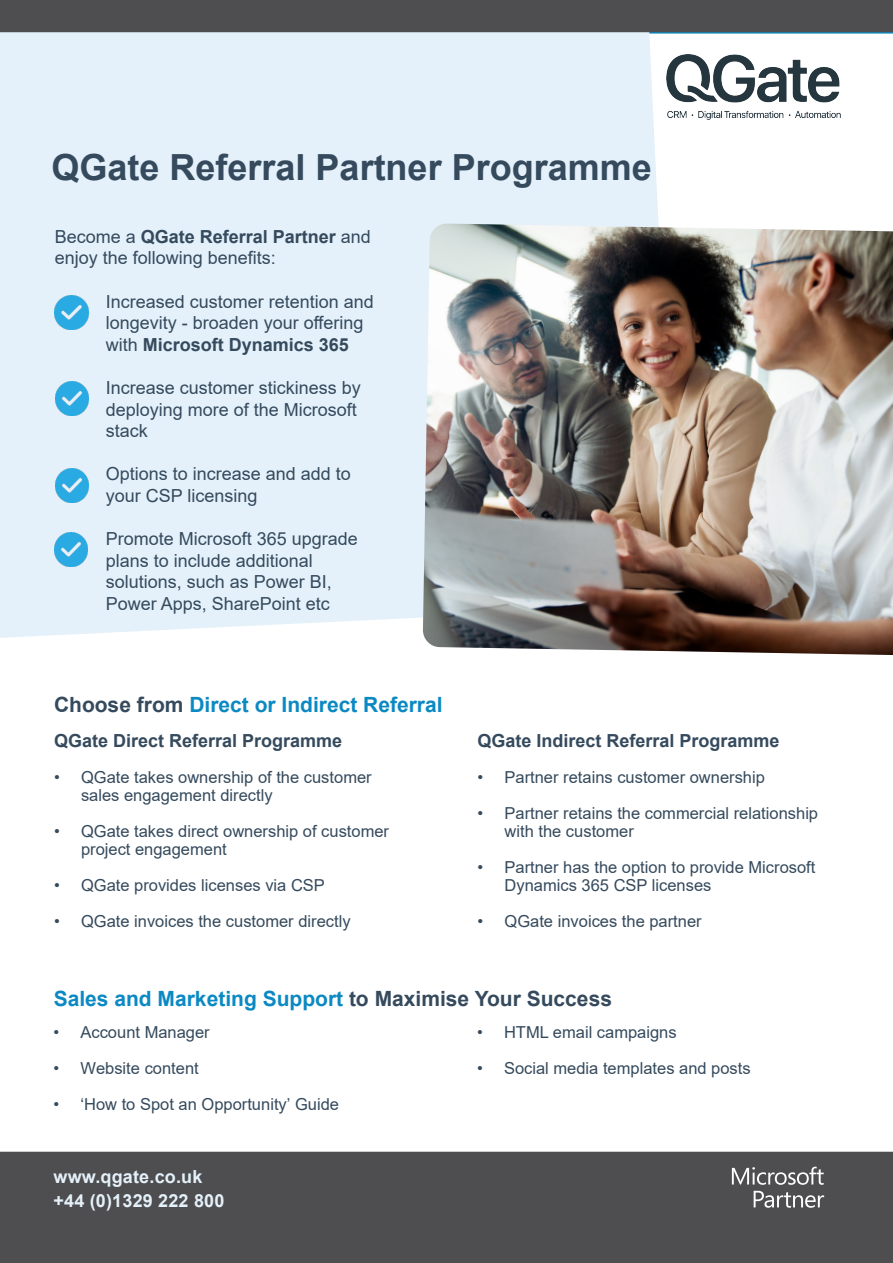
<style>
.page{position:relative;width:893px;height:1263px;background:#fff}
.page>*{position:absolute;margin:0;border:0;box-sizing:border-box;transform-origin:0 0}
.t1{font:700 36px "Arial";color:#354a5d}
.t2{font:700 21px "Arial";color:#0b89c3}
.Page_Header_Subtext{font:18px/21.6px "Arial";color:#354a5d}
.t3{font:700 18px "Arial";color:#354a5d}
.t4{font:700 18px "Arial";letter-spacing:.01em;color:#e4f1fa}
.t5{font:16.5px/18px "Arial";color:#354a5d}
.s1{font-weight:700}
.s2{color:#354a5d}
</style>
<div class="page">
<div style="left:0;top:1152px;width:893px;height:111px;background:#4e4d4f"></div>
<img style="left:676px;top:54px;width:164px;height:65px">
<hr style="left:0;top:31px;width:893px;height:3px;background:#0b89c3">
<svg style="left:732px;top:1167px;width:92px;height:18px"></svg>
<svg style="left:754px;top:1191px;width:70px;height:17px"></svg>
<div style="left:0;top:32px;width:676px;height:606px;background:#e4f1fa"></div>
<img style="left:423px;top:224px;width:470px;height:431px">
<div style="left:0;top:0;width:893px;height:32px;background:#4e4d4f"></div>
<img style="left:55px;top:296px;width:33px;height:33px">
<img style="left:55px;top:382px;width:34px;height:33px">
<img style="left:55px;top:469px;width:34px;height:34px">
<img style="left:54px;top:533px;width:34px;height:33px">
<p class="t1" style="left:52px;top:142px;width:602px">QGate Referral Partner Programme</p>
<p class="Page_Header_Subtext" style="left:55px;top:225px;width:318px">Become a <span class="s1">QGate Referral Partner</span> and enjoy the following benefits:</p>
<p class="Page_Header_Subtext" style="left:106px;top:290px;width:270px">Increased customer retention and longevity - broaden your offering with <span class="s1">Microsoft Dynamics 365</span></p>
<p class="Page_Header_Subtext" style="left:106px;top:377px;width:257px">Increase customer stickiness by deploying more of the Microsoft stack</p>
<p class="Page_Header_Subtext" style="left:106px;top:463px;width:247px">Options to increase and add to your CSP licensing</p>
<p class="Page_Header_Subtext" style="left:106px;top:528px;width:254px">Promote Microsoft 365 upgrade plans to include additional solutions, such as Power BI,<br>Power Apps, SharePoint etc</p>
<p class="t2" style="left:54px;top:690px;width:390px"><span class="s2">Choose from</span> Direct or Indirect Referral</p>
<p class="t3" style="left:54px;top:728px;width:290px">QGate Direct Referral Programme</p>
<p class="t5" style="left:81px;top:768px;width:292px;text-indent:-27px">• QGate takes ownership of the customer sales engagement directly</p>
<p class="t5" style="left:81px;top:822px;width:310px;text-indent:-27px">• QGate takes direct ownership of customer project engagement</p>
<p class="t5" style="left:54px;top:876px;width:272px">• QGate provides licenses via CSP</p>
<p class="t5" style="left:54px;top:912px;width:298px">• QGate invoices the customer directly</p>
<p class="t3" style="left:477px;top:728px;width:304px">QGate Indirect Referral Programme</p>
<p class="t5" style="left:477px;top:768px;width:289px">• Partner retains customer ownership</p>
<p class="t5" style="left:504px;top:804px;width:315px;text-indent:-27px">• Partner retains the commercial relationship with the customer</p>
<p class="t5" style="left:504px;top:858px;width:312px;text-indent:-27px">• Partner has the option to provide Microsoft<br>Dynamics 365 CSP licenses</p>
<p class="t5" style="left:477px;top:912px;width:226px">• QGate invoices the partner</p>
<p class="t2" style="left:54px;top:983px;width:560px">Sales and Marketing Support <span class="s2">to Maximise Your Success</span></p>
<p class="t5" style="left:53px;top:1023px;width:158px">• Account Manager</p>
<p class="t5" style="left:53px;top:1059px;width:147px">• Website content</p>
<p class="t5" style="left:53px;top:1095px;width:287px">• ‘How to Spot an Opportunity’ Guide</p>
<p class="t5" style="left:477px;top:1023px;width:201px">• HTML email campaigns</p>
<p class="t5" style="left:477px;top:1059px;width:275px">• Social media templates and posts</p>
<p class="t4" style="left:54px;top:1164px;width:150px">www.qgate.co.uk</p>
<p class="t4" style="left:54px;top:1188px;width:172px">+44 (0)1329 222 800</p>
</div>
